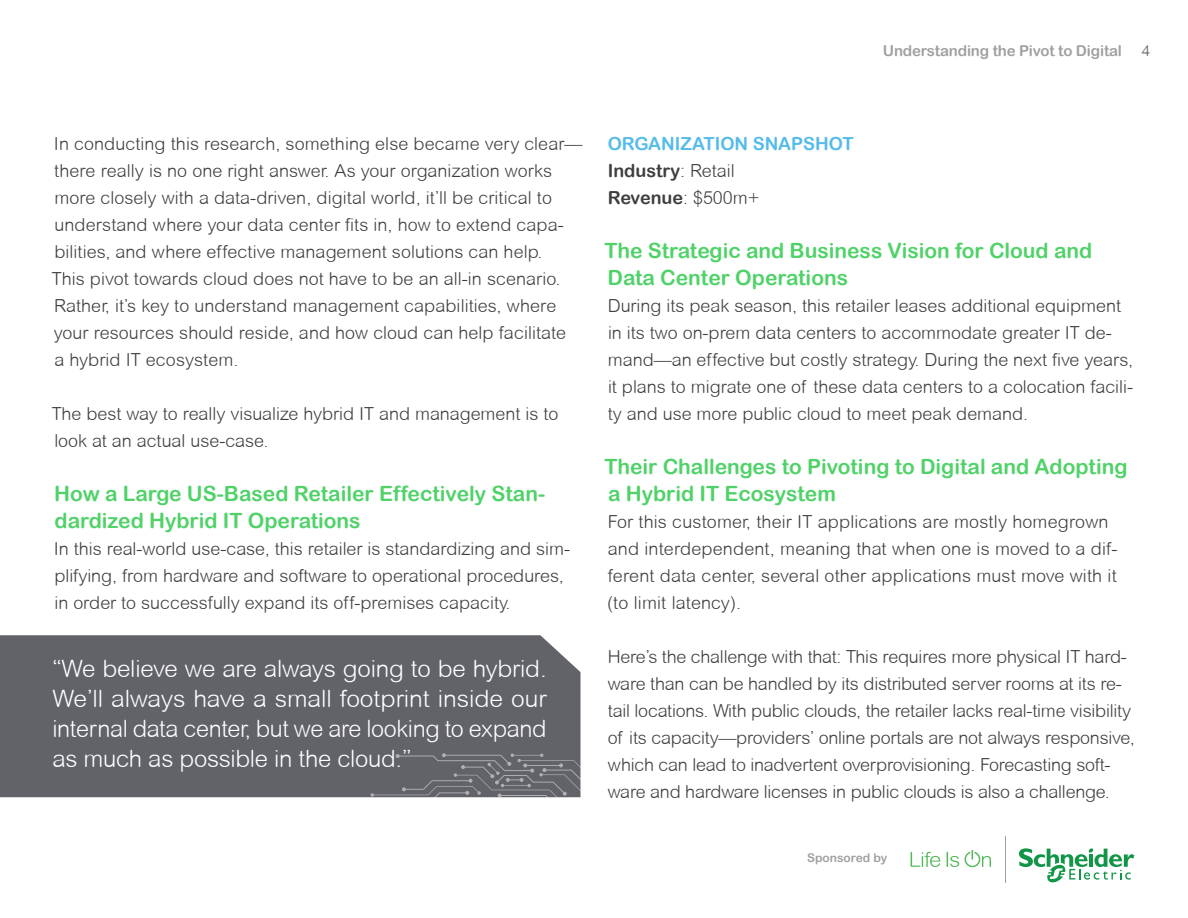
<style>
.page{position:relative;width:1188px;height:918px;background:#fff}
.page>*{position:absolute;margin:0;border:0;box-sizing:border-box;transform-origin:0 0}
.Body_copy{font:300 24px/30px "Arial Rounded MT";letter-spacing:-.015em;color:#fff;text-align:justify}
.Body{font:21px/27px "Arial Rounded MT Bold";color:#50d269}
.Body-2{font:300 18px/27px "Arial Rounded MT";color:#3e3e3f}
.Body-3{font:18px "Arial Rounded MT Bold";color:#3e3e3f}
.Body-4{font:18px "Arial Rounded MT Bold";color:#55bbe9}
.t1{font:15px "Arial Rounded MT Bold";letter-spacing:-.01em;color:#a0a0a0}
.t2{font:300 15px "Arial Rounded MT";color:#545355}
.t3{font:12px "Arial Rounded MT Bold";color:#a0a0a0}
.s1{font-family:"Arial Rounded MT";font-weight:300}
</style>
<div class="page">
<svg style="left:911px;top:852px;width:29px;height:15px"></svg>
<svg style="left:947px;top:852px;width:12px;height:15px"></svg>
<svg style="left:965px;top:850px;width:26px;height:17px"></svg>
<svg style="left:1019px;top:848px;width:115px;height:35px"></svg>
<hr style="left:1005px;top:837px;width:1px;height:46px;background:#9e9fa3">
<div style="left:0;top:635px;width:580px;height:162px;background:#626369"></div>
<svg style="left:371px;top:753px;width:210px;height:45px;background:#6d6e73"></svg>
<p class="t1" style="left:883px;top:41px;width:241px">Understanding the Pivot to Digital</p>
<p class="t2" style="left:1142px;top:42px;width:10px">4</p>
<p class="Body-2" style="left:52px;top:130px;width:532px">In conducting this research, something else became very clear— there really is no one right answer. As your organization works more closely with a data-driven, digital world, it’ll be critical to understand where your data center fits in, how to extend capa&shy;bilities, and where effective management solutions can help.<br>This pivot towards cloud does not have to be an all-in scenario.<br>Rather, it’s key to understand management capabilities, where your resources should reside, and how cloud can help facilitate<br>a hybrid IT ecosystem.</p>
<p class="Body-2" style="left:52px;top:400px;width:508px">The best way to really visualize hybrid IT and management is to look at an actual use-case.</p>
<p class="Body" style="left:54px;top:480px;width:492px">How a Large US-Based Retailer Effectively Stan&shy;dardized Hybrid IT Operations</p>
<p class="Body-2" style="left:54px;top:535px;width:518px">In this real-world use-case, this retailer is standardizing and sim&shy;plifying, from hardware and software to operational procedures, in order to successfully expand its off-premises capacity.</p>
<p class="Body_copy" style="left:52px;top:653px;width:496px">“We believe we are always going to be hybrid.<br>We’ll always have a small footprint inside our internal data center, but we are looking to expand as much as possible in the cloud.”</p>
<p class="Body-4" style="left:608px;top:133px;width:247px">ORGANIZATION SNAPSHOT</p>
<p class="Body-3" style="left:608px;top:160px;width:128px">Industry<span class="s1">: Retail</span></p>
<p class="Body-3" style="left:608px;top:187px;width:153px">Revenue<span class="s1">: $500m+</span></p>
<p class="Body" style="left:605px;top:237px;width:489px">The Strategic and Business Vision for Cloud and<br>Data Center Operations</p>
<p class="Body-2" style="left:608px;top:292px;width:527px">During its peak season, this retailer leases additional equipment in its two on-prem data centers to accommodate greater IT de&shy;mand—an effective but costly strategy. During the next five years, it plans to migrate one of these data centers to a colocation facili&shy;ty and use more public cloud to meet peak demand.</p>
<p class="Body" style="left:605px;top:453px;width:524px">Their Challenges to Pivoting to Digital and Adopting a Hybrid IT Ecosystem</p>
<p class="Body-2" style="left:607px;top:508px;width:512px">For this customer, their IT applications are mostly homegrown and interdependent, meaning that when one is moved to a dif&shy;ferent data center, several other applications must move with it (to limit latency).</p>
<p class="Body-2" style="left:608px;top:643px;width:529px">Here’s the challenge with that: This requires more physical IT hard&shy;ware than can be handled by its distributed server rooms at its re&shy;tail locations. With public clouds, the retailer lacks real-time visibility of its capacity—providers’ online portals are not always responsive, which can lead to inadvertent overprovisioning. Forecasting soft&shy;ware and hardware licenses in public clouds is also a challenge.</p>
<p class="t3" style="left:807px;top:851px;width:82px">Sponsored by</p>
</div>
